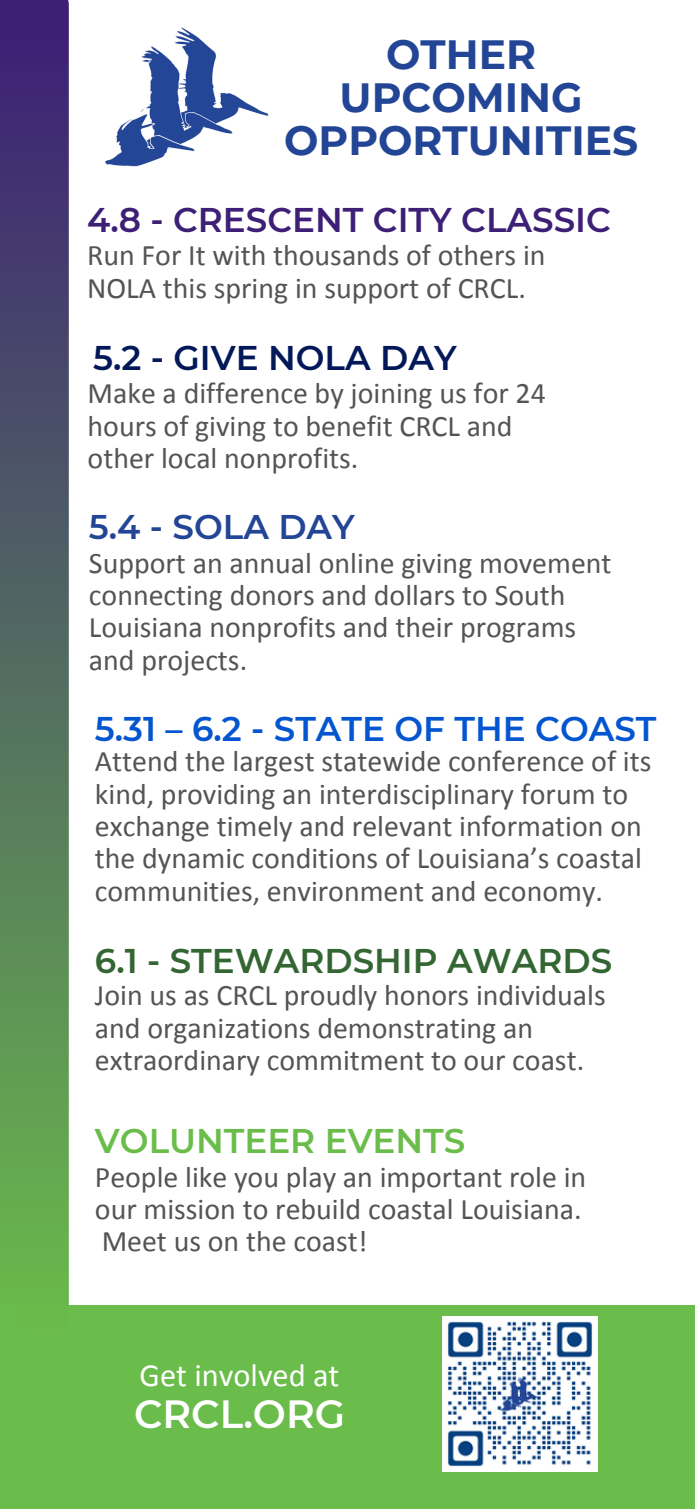
<style>
.page{position:relative;width:695px;height:1510px;background:#fff}
.page>*{position:absolute;margin:0;border:0;box-sizing:border-box;transform-origin:0 0}
.t1{font:700 40.75px/43px "Montserrat";color:#234595;text-align:center}
.t2{font:600 39.25px "Montserrat";color:#fff}
.t3{font:600 34.25px "Montserrat";color:#0455d0}
.t4{font:600 34.25px "Montserrat";color:#3d2076}
.t5{font:600 34.25px "Montserrat";color:#363}
.t6{font:600 34.25px "Montserrat";color:#021859}
.t7{font:600 34.25px "Montserrat";color:#6abd4a}
.t8{font:600 34.25px "Montserrat";color:#234595}
.t9{font:32.5px "Calibri";color:#fff}
.t10{font:30px/32.2px "Calibri";color:#545454}
</style>
<div class="page">
<img style="left:105px;top:27px;width:164px;height:139px">
<div style="left:0;top:1304px;width:695px;height:204px;background:#6abd4a"></div>
<svg style="left:0;top:0;width:69px;height:1305px;background:#526a61"></svg>
<img style="left:442px;top:1316px;width:156px;height:155px">
<h1 class="t1" style="left:284px;top:33px;width:356px">OTHER<br>UPCOMING<br>OPPORTUNITIES</h1>
<p class="t4" style="left:87px;top:199px;width:525px">4.8 - CRESCENT CITY CLASSIC</p>
<p class="t10" style="left:87px;top:242px;width:460px">Run For It with thousands of others in<br>NOLA this spring in support of CRCL.</p>
<p class="t6" style="left:93px;top:337px;width:365px">5.2 - GIVE NOLA DAY</p>
<p class="t10" style="left:88px;top:380px;width:460px">Make a difference by joining us for 24 hours of giving to benefit CRCL and other local nonprofits.</p>
<p class="t8" style="left:89px;top:506px;width:267px">5.4 - SOLA DAY</p>
<p class="t10" style="left:89px;top:549px;width:524px">Support an annual online giving movement connecting donors and dollars to South Louisiana nonprofits and their programs and projects.</p>
<p class="t3" style="left:95px;top:707px;width:563px">5.31 – 6.2 - STATE OF THE COAST</p>
<p class="t10" style="left:95px;top:748px;width:558px">Attend the largest statewide conference of its kind, providing an interdisciplinary forum to exchange timely and relevant information on the dynamic conditions of Louisiana’s coastal communities, environment and economy.</p>
<p class="t5" style="left:95px;top:940px;width:519px">6.1 - STEWARDSHIP AWARDS</p>
<p class="t10" style="left:95px;top:981px;width:512px">Join us as CRCL proudly honors individuals and organizations demonstrating an extraordinary commitment to our coast.</p>
<p class="t7" style="left:95px;top:1120px;width:372px">VOLUNTEER EVENTS</p>
<p class="t10" style="left:95px;top:1163px;width:493px">People like you play an important role in our mission to rebuild coastal Louisiana.<br>Meet us on the coast!</p>
<p class="t9" style="left:140px;top:1361px;width:201px">Get involved at</p>
<h2 class="t2" style="left:134px;top:1390px;width:212px">CRCL.ORG</h2>
</div>
